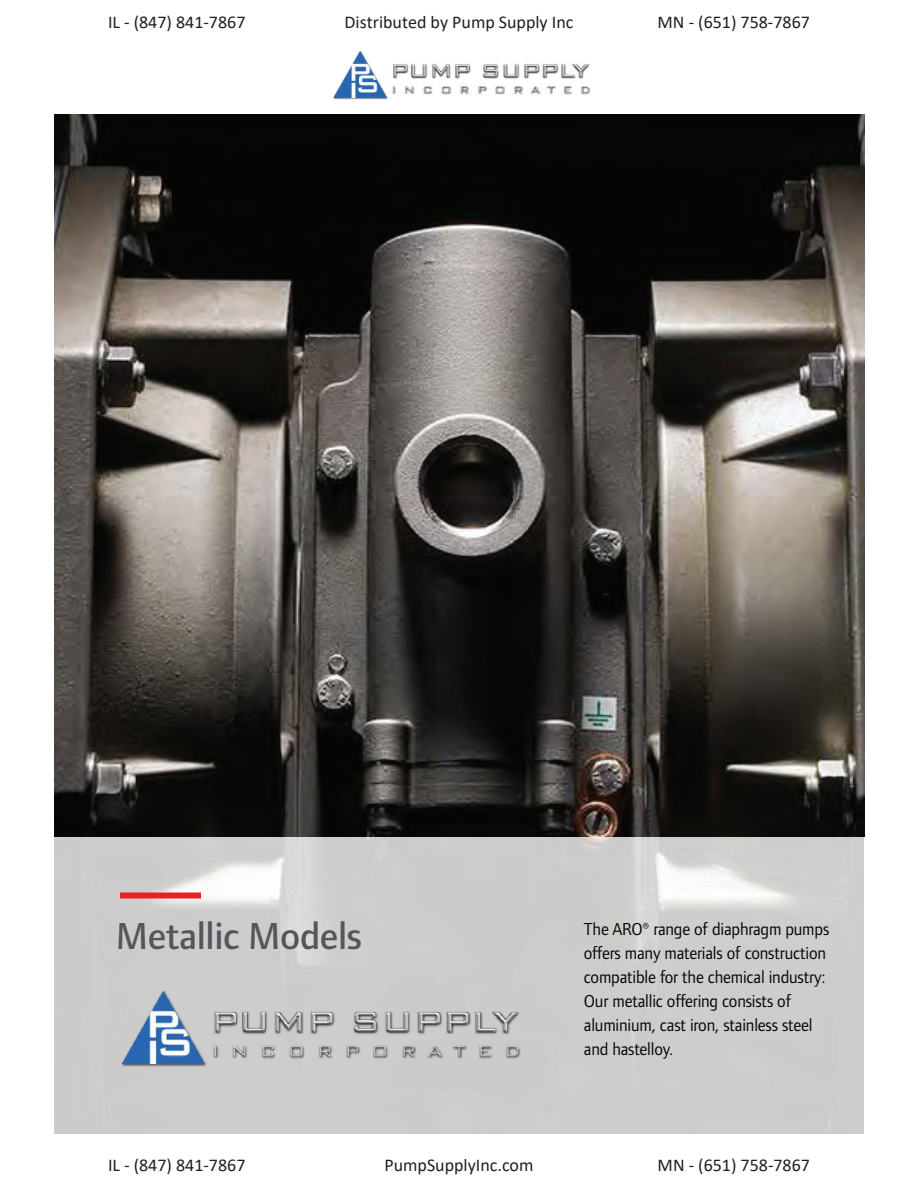
<style>
.page{position:relative;width:918px;height:1188px;background:#fff}
.page>*{position:absolute;margin:0;border:0;box-sizing:border-box;transform-origin:0 0}
.t1{font:500 39px "Foundry Form Sans";letter-spacing:-.01em;color:#54565a}
.t2{font:18px/24px "Foundry Form Sans";letter-spacing:-.01em;color:#040503;scale:.95 1}
.t3{font:18px "Calibri";color:#231f20}
</style>
<div class="page">
<img style="left:54px;top:114px;width:810px;height:723px">
<svg style="left:54px;top:837px;width:810px;height:297px;background:#cfcece"></svg>
<div style="left:120px;top:893px;width:81px;height:6px;background:#ed1f26"></div>
<img style="left:333px;top:51px;width:257px;height:48px">
<img style="left:121px;top:991px;width:399px;height:75px">
<p class="t3" style="left:108px;top:14px;width:139px">IL - (847) 841-7867</p>
<p class="t3" style="left:344px;top:14px;width:230px">Distributed by Pump Supply Inc</p>
<p class="t3" style="left:658px;top:14px;width:154px">MN - (651) 758-7867</p>
<h1 class="t1" style="left:116px;top:921px;width:247px">Metallic Models</h1>
<p class="t2" style="left:584px;top:918px;width:260px">The ARO® range of diaphragm pumps offers many materials of construction compatible for the chemical industry:<br>Our metallic offering consists of aluminium, cast iron, stainless steel and hastelloy.</p>
<p class="t3" style="left:108px;top:1157px;width:139px">IL - (847) 841-7867</p>
<p class="t3" style="left:384px;top:1157px;width:151px">PumpSupplyInc.com</p>
<p class="t3" style="left:658px;top:1157px;width:154px">MN - (651) 758-7867</p>
</div>
